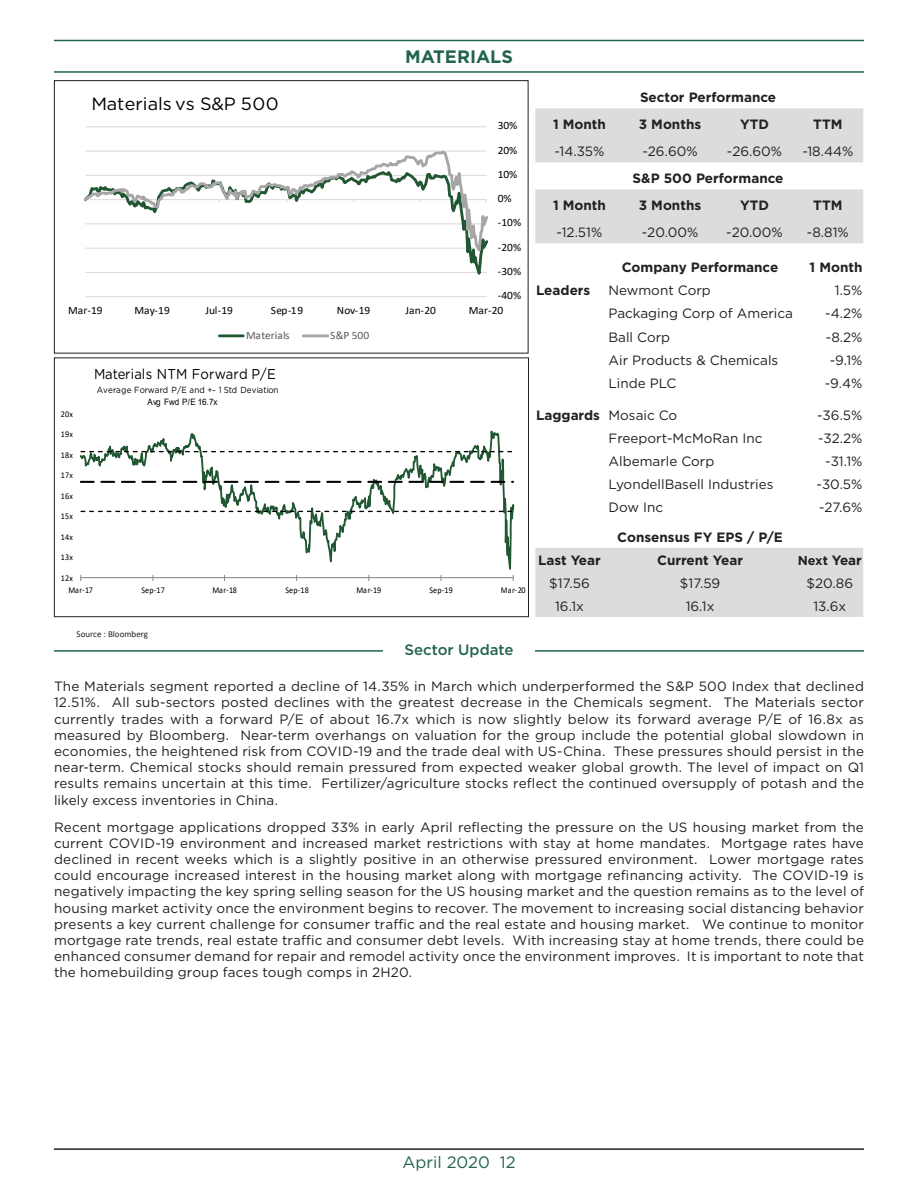
<style>
.page{position:relative;width:918px;height:1188px;background:#fff}
.page>*{position:absolute;margin:0;border:0;box-sizing:border-box;transform-origin:0 0}
.t1{font:700 18px "Gotham";color:#22644a}
.t2{font:17.7px "Gotham";color:#000}
.t3{font:16.5px "Gotham";color:#22644a}
.t4{font:500 15px "Gotham";color:#22644a}
.t5{font:14.25px "Gotham";letter-spacing:.015em;color:#000;scale:.92 1}
.t6{font:13.5px/16.2px "Gotham";color:#231f20;text-align:justify}
.t7{font:700 13.5px "Gotham";color:#231f20}
.t8{font:700 12.75px "Gotham";color:#231f20}
.t9{font:11.25px "Calibri";letter-spacing:-.005em;color:#000}
.t10{font:11.25px "Calibri";letter-spacing:-.005em;color:#595959}
.t11{font:9px "Calibri";color:#231f20}
.t12{font:8.85px "Calibri";letter-spacing:.03em;color:#000;scale:.92 1}
.t13{font:8.85px/12.1px "Gotham";letter-spacing:-.015em;color:#000;scale:.92 1}
.s1{font-family:"Arial"}
.s2{font-size:13.5px}
</style>
<div class="page">
<hr style="left:54px;top:650px;width:810px;height:2px;background:#22644a">
<hr style="left:54px;top:40px;width:810px;height:1px;background:#22644a">
<hr style="left:54px;top:71px;width:810px;height:2px;background:#22644a">
<hr style="left:54px;top:1148px;width:810px;height:2px;background:#231f20">
<div style="left:383px;top:643px;width:152px;height:13px;background:#fff"></div>
<div style="left:535px;top:548px;width:328px;height:69px;background:#dcdcdc"></div>
<svg style="left:535px;top:108px;width:328px;height:135px;fill:#dcdcdc"></svg>
<hr style="left:85px;top:126px;width:402px;height:1px;background:#d9d9d9">
<svg style="left:85px;top:296px;width:402px;height:1px"></svg>
<svg style="left:85px;top:150px;width:402px;height:125px"></svg>
<hr style="left:219px;top:334px;width:24px;height:3px;background:#215732">
<hr style="left:303px;top:334px;width:25px;height:3px;background:#a6a6a6">
<div style="left:54px;top:80px;width:474px;height:274px;border:1px solid #231f20"></div>
<svg style="left:80px;top:430px;width:434px;height:148px"></svg>
<svg style="left:80px;top:450px;width:434px;height:3px"></svg>
<svg style="left:80px;top:510px;width:434px;height:3px"></svg>
<svg style="left:80px;top:480px;width:434px;height:4px"></svg>
<div style="left:54px;top:358px;width:475px;height:259px;border:1px solid #231f20"></div>
<p class="t2" style="left:92px;top:93px;width:189px">Materials vs S&amp;P 500</p>
<p class="t1" style="left:405px;top:44px;width:109px">MATERIALS</p>
<p class="t9" style="left:498px;top:118px;width:21px">30%</p>
<p class="t9" style="left:498px;top:142px;width:21px">20%</p>
<p class="t9" style="left:498px;top:166px;width:21px">10%</p>
<p class="t9" style="left:498px;top:191px;width:15px">0%</p>
<p class="t9" style="left:498px;top:215px;width:25px">-10%</p>
<p class="t9" style="left:498px;top:239px;width:25px">-20%</p>
<p class="t9" style="left:498px;top:263px;width:25px">-30%</p>
<p class="t9" style="left:498px;top:288px;width:25px">-40%</p>
<p class="t9" style="left:68px;top:302px;width:36px">Mar-19</p>
<p class="t9" style="left:135px;top:302px;width:37px">May-19</p>
<p class="t9" style="left:205px;top:302px;width:29px">Jul-19</p>
<p class="t9" style="left:271px;top:302px;width:34px">Sep-19</p>
<p class="t9" style="left:337px;top:302px;width:35px">Nov-19</p>
<p class="t9" style="left:405px;top:302px;width:32px">Jan-20</p>
<p class="t9" style="left:469px;top:302px;width:36px">Mar-20</p>
<p class="t10" style="left:246px;top:327px;width:45px">Materials</p>
<p class="t10" style="left:330px;top:327px;width:41px">S&amp;P 500</p>
<p class="t5" style="left:94px;top:365px;width:199px">Materials NTM Forward P/E</p>
<p class="t12" style="left:61px;top:407px;width:15px">20x</p>
<p class="t12" style="left:61px;top:428px;width:15px">19x</p>
<p class="t12" style="left:61px;top:449px;width:15px">18x</p>
<p class="t12" style="left:61px;top:469px;width:15px">17x</p>
<p class="t12" style="left:61px;top:490px;width:15px">16x</p>
<p class="t12" style="left:61px;top:510px;width:15px">15x</p>
<p class="t12" style="left:61px;top:531px;width:15px">14x</p>
<p class="t12" style="left:61px;top:551px;width:15px">13x</p>
<p class="t12" style="left:61px;top:572px;width:15px">12x</p>
<p class="t13" style="left:147px;top:383px;width:144px;text-indent:-51px">Average Forward P/E and +- 1 Std Deviation<br><span class="s1">Avg Fwd P/E 16.7x</span></p>
<p class="t12" style="left:68px;top:583px;width:28px">Mar-17</p>
<p class="t12" style="left:141px;top:583px;width:27px">Sep-17</p>
<p class="t12" style="left:212px;top:583px;width:28px">Mar-18</p>
<p class="t12" style="left:285px;top:583px;width:27px">Sep-18</p>
<p class="t12" style="left:356px;top:583px;width:28px">Mar-19</p>
<p class="t12" style="left:430px;top:583px;width:27px">Sep-19</p>
<p class="t12" style="left:501px;top:583px;width:28px">Mar-20</p>
<p class="t11" style="left:77px;top:628px;width:73px">Source : Bloomberg</p>
<p class="t4" style="left:405px;top:640px;width:110px">Sector Update</p>
<p class="t7" style="left:640px;top:89px;width:138px">Sector Performance</p>
<p class="t7" style="left:553px;top:116px;width:54px">1 Month</p>
<p class="t7" style="left:639px;top:116px;width:64px">3 Months</p>
<p class="t7" style="left:740px;top:116px;width:30px">YTD</p>
<p class="t7" style="left:813px;top:116px;width:31px">TTM</p>
<p class="t6" style="left:554px;top:143px;width:52px">-14.35%</p>
<p class="t6" style="left:642px;top:143px;width:57px">-26.60%</p>
<p class="t6" style="left:727px;top:143px;width:57px">-26.60%</p>
<p class="t6" style="left:802px;top:143px;width:53px">-18.44%</p>
<p class="t7" style="left:633px;top:170px;width:152px">S&amp;P 500 Performance</p>
<p class="t7" style="left:553px;top:197px;width:54px">1 Month</p>
<p class="t7" style="left:639px;top:197px;width:64px">3 Months</p>
<p class="t7" style="left:740px;top:197px;width:30px">YTD</p>
<p class="t7" style="left:813px;top:197px;width:31px">TTM</p>
<p class="t6" style="left:557px;top:224px;width:47px">-12.51%</p>
<p class="t6" style="left:642px;top:224px;width:58px">-20.00%</p>
<p class="t6" style="left:726px;top:224px;width:58px">-20.00%</p>
<p class="t6" style="left:807px;top:224px;width:43px">-8.81%</p>
<p class="t7" style="left:622px;top:259px;width:158px">Company Performance</p>
<p class="t7" style="left:810px;top:259px;width:54px">1 Month</p>
<p class="t7" style="left:536px;top:282px;width:56px">Leaders</p>
<p class="t6" style="left:609px;top:282px;width:104px">Newmont Corp</p>
<p class="t6" style="left:835px;top:282px;width:29px">1.5%</p>
<p class="t6" style="left:609px;top:305px;width:186px">Packaging Corp of America</p>
<p class="t6" style="left:825px;top:305px;width:39px">-4.2%</p>
<p class="t6" style="left:609px;top:328px;width:63px">Ball Corp</p>
<p class="t6" style="left:826px;top:328px;width:38px">-8.2%</p>
<p class="t6" style="left:609px;top:351px;width:171px">Air Products &amp; Chemicals</p>
<p class="t6" style="left:830px;top:351px;width:34px">-9.1%</p>
<p class="t6" style="left:609px;top:374px;width:70px">Linde PLC</p>
<p class="t6" style="left:825px;top:374px;width:39px">-9.4%</p>
<p class="t7" style="left:536px;top:406px;width:65px">Laggards</p>
<p class="t6" style="left:609px;top:407px;width:70px">Mosaic Co</p>
<p class="t6" style="left:817px;top:407px;width:47px">-36.5%</p>
<p class="t6" style="left:609px;top:430px;width:155px">Freeport-McMoRan Inc</p>
<p class="t6" style="left:818px;top:430px;width:46px">-32.2%</p>
<p class="t6" style="left:609px;top:453px;width:107px">Albemarle Corp</p>
<p class="t6" style="left:825px;top:453px;width:39px">-31.1%</p>
<p class="t6" style="left:609px;top:476px;width:166px">LyondellBasell Industries</p>
<p class="t6" style="left:817px;top:476px;width:47px">-30.5%</p>
<p class="t6" style="left:609px;top:499px;width:56px">Dow Inc</p>
<p class="t6" style="left:819px;top:499px;width:45px">-27.6%</p>
<p class="t7" style="left:617px;top:528px;width:167px">Consensus FY EPS / P/E</p>
<p class="t7" style="left:538px;top:551px;width:64px">Last Year</p>
<p class="t7" style="left:657px;top:551px;width:87px">Current Year</p>
<p class="t8" style="left:798px;top:552px;width:66px">Next <span class="s2">Year</span></p>
<p class="t6" style="left:549px;top:575px;width:42px">$17.56</p>
<p class="t6" style="left:680px;top:575px;width:42px">$17.59</p>
<p class="t6" style="left:807px;top:575px;width:48px">$20.86</p>
<p class="t6" style="left:555px;top:598px;width:30px">16.1x</p>
<p class="t6" style="left:686px;top:598px;width:30px">16.1x</p>
<p class="t6" style="left:813px;top:598px;width:34px">13.6x</p>
<p class="t6" style="left:54px;top:678px;width:812px">The Materials segment reported a decline of 14.35% in March which underperformed the S&amp;P 500 Index that declined 12.51%. All sub-sectors posted declines with the greatest decrease in the Chemicals segment. The Materials sector currently trades with a forward P/E of about 16.7x which is now slightly below its forward average P/E of 16.8x as measured by Bloomberg. Near-term overhangs on valuation for the group include the potential global slowdown in economies, the heightened risk from COVID-19 and the trade deal with US-China. These pressures should persist in the near-term. Chemical stocks should remain pressured from expected weaker global growth. The level of impact on Q1 results remains uncertain at this time. Fertilizer/agriculture stocks reflect the continued oversupply of potash and the likely excess inventories in China.</p>
<p class="t6" style="left:54px;top:818px;width:812px">Recent mortgage applications dropped 33% in early April reflecting the pressure on the US housing market from the current COVID-19 environment and increased market restrictions with stay at home mandates. Mortgage rates have declined in recent weeks which is a slightly positive in an otherwise pressured environment. Lower mortgage rates could encourage increased interest in the housing market along with mortgage refinancing activity. The COVID-19 is negatively impacting the key spring selling season for the US housing market and the question remains as to the level of housing market activity once the environment begins to recover. The movement to increasing social distancing behavior presents a key current challenge for consumer traffic and the real estate and housing market. We continue to monitor mortgage rate trends, real estate traffic and consumer debt levels. With increasing stay at home trends, there could be enhanced consumer demand for repair and remodel activity once the environment improves. It is important to note that the homebuilding group faces tough comps in 2H20.</p>
<p class="t3" style="left:402px;top:1151px;width:115px">April 2020 12</p>
</div>
